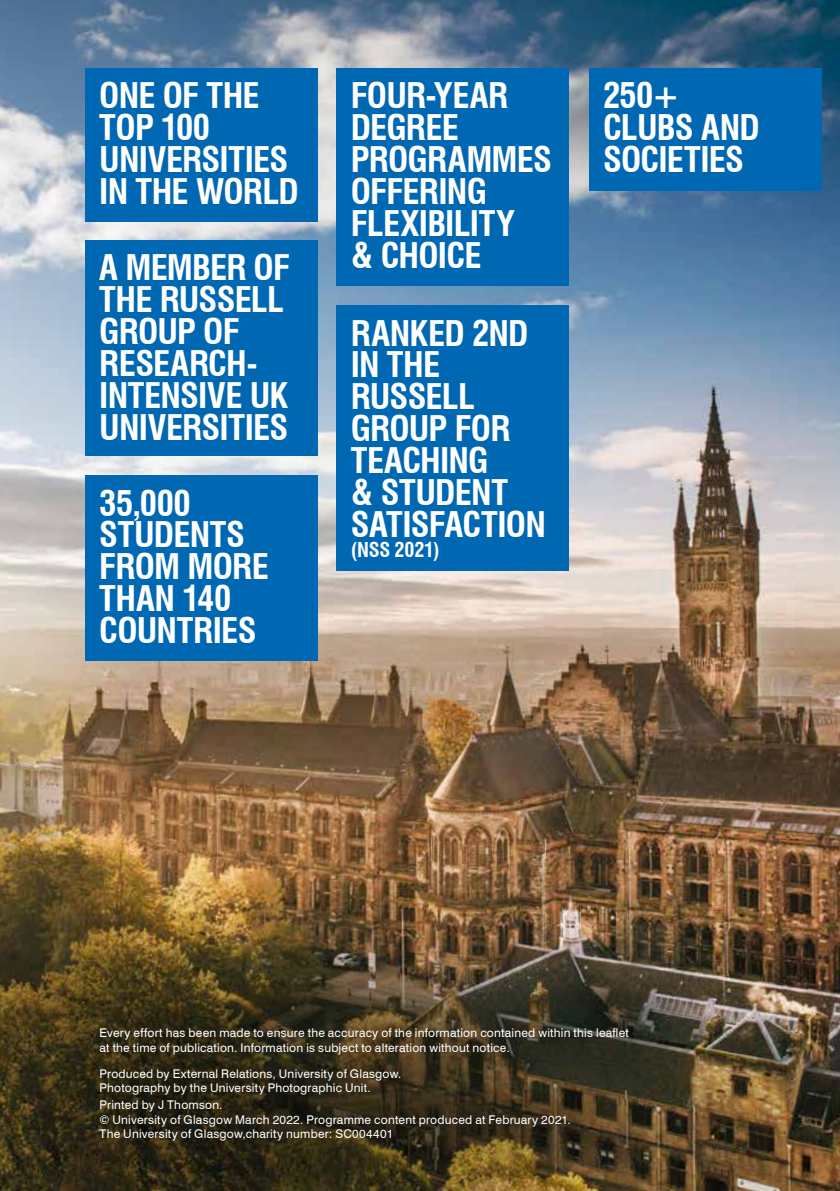
<style>
.page{position:relative;width:840px;height:1191px;background:#fff}
.page>*{position:absolute;margin:0;border:0;box-sizing:border-box;transform-origin:0 0}
.t1{font:700 condensed 34.4px/31.8px "Swiss 721 BT";letter-spacing:-.025em;color:#fff}
.t2{font:700 condensed 20px "Swiss 721 BT";letter-spacing:-.005em;color:#fff}
.t3{font:12px/14.4px "Swiss 721 BT";letter-spacing:.015em;color:#fff}
</style>
<div class="page">
<img style="left:0;top:0;width:839px;height:1191px">
<div style="left:85px;top:68px;width:232px;height:154px;background:#0068b2"></div>
<div style="left:85px;top:240px;width:232px;height:215px;background:#0068b2"></div>
<div style="left:85px;top:475px;width:232px;height:185px;background:#0068b2"></div>
<div style="left:336px;top:68px;width:233px;height:217px;background:#0068b2"></div>
<div style="left:336px;top:305px;width:233px;height:265px;background:#0068b2"></div>
<div style="left:14px;top:943px;width:699px;height:248px;background:#000;opacity:.5"></div>
<div style="left:588px;top:68px;width:233px;height:122px;background:#0068b2"></div>
<h1 class="t1" style="left:99px;top:80px;width:201px">ONE OF THE<br>TOP 100<br>UNIVERSITIES<br>IN THE WORLD</h1>
<h1 class="t1" style="left:99px;top:252px;width:192px">A MEMBER OF<br>THE RUSSELL<br>GROUP OF<br>RESEARCH-<br>INTENSIVE UK<br>UNIVERSITIES</h1>
<h1 class="t1" style="left:99px;top:487px;width:171px">35,000<br>STUDENTS<br>FROM MORE<br>THAN 140<br>COUNTRIES</h1>
<h1 class="t1" style="left:350px;top:80px;width:203px">FOUR-YEAR<br>DEGREE<br>PROGRAMMES<br>OFFERING<br>FLEXIBILITY<br>&amp; CHOICE</h1>
<h1 class="t1" style="left:350px;top:317px;width:196px">RANKED 2ND<br>IN THE<br>RUSSELL<br>GROUP FOR<br>TEACHING<br>&amp; STUDENT<br>SATISFACTION</h1>
<h2 class="t2" style="left:350px;top:537px;width:90px">(NSS 2021)</h2>
<h1 class="t1" style="left:602px;top:80px;width:158px">250+<br>CLUBS AND<br>SOCIETIES</h1>
<p class="t3" style="left:99px;top:1025px;width:530px">Every effort has been made to ensure the accuracy of the information contained within this leaflet at the time of publication. Information is subject to alteration without notice.</p>
<p class="t3" style="left:99px;top:1066px;width:303px">Produced by External Relations, University of Glasgow.<br>Photography by the University Photographic Unit.</p>
<p class="t3" style="left:99px;top:1097px;width:472px">Printed by J Thomson.<br>© University of Glasgow March 2022. Programme content produced at February 2021.<br>The University of Glasgow,charity number: SC004401</p>
</div>
